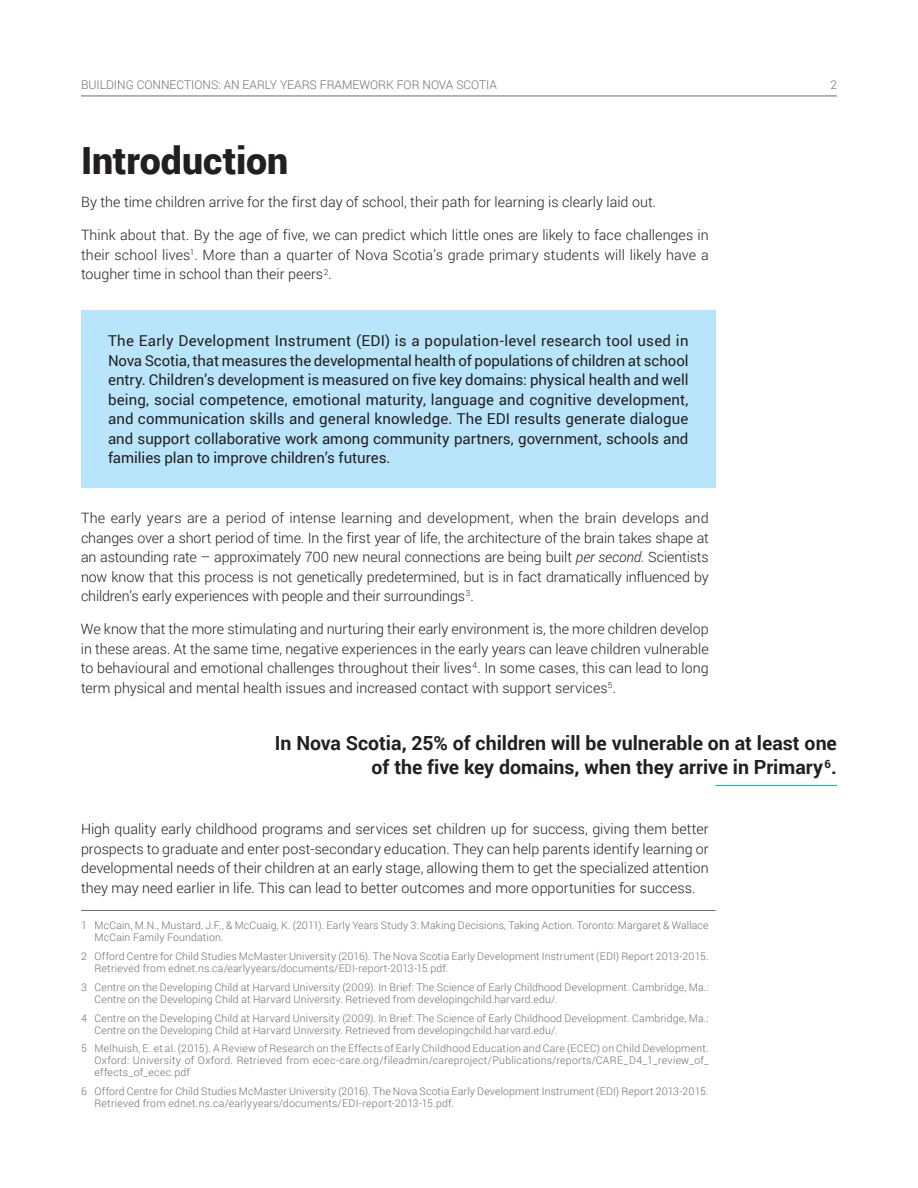
<style>
.page{position:relative;width:918px;height:1188px;background:#fff}
.page>*{position:absolute;margin:0;border:0;box-sizing:border-box;transform-origin:0 0}
.t1{font:900 37.5px "Roboto";color:#231f20}
.t2{font:700 19.5px/24px "Roboto";color:#231f20;text-align:right}
.t3{font:15px/19.5px "Roboto";letter-spacing:-.005em;color:#231f20;text-align:justify}
.t4{font:300 14.25px/19.5px "Roboto";color:#231f20;text-align:justify}
.t5{font:300 12px "Roboto";color:#6c6d70}
.t6{font:300 10.5px/12px "Roboto";letter-spacing:.015em;color:#6c6d70}
.s1{font-style:italic}
</style>
<div class="page">
<hr style="left:81px;top:96px;width:756px;height:1px;background:#6c6d70">
<div style="left:81px;top:310px;width:635px;height:177px;background:#b9e5fa"></div>
<hr style="left:716px;top:785px;width:121px;height:1px;background:#00aeef">
<hr style="left:81px;top:910px;width:635px;height:1px;background:#6c6d70">
<p class="t5" style="left:81px;top:76px;width:418px">BUILDING CONNECTIONS: AN EARLY YEARS FRAMEWORK FOR NOVA SCOTIA</p>
<p class="t5" style="left:830px;top:76px;width:8px">2</p>
<h1 class="t1" style="left:81px;top:134px;width:209px">Introduction</h1>
<p class="t4" style="left:81px;top:192px;width:577px">By the time children arrive for the first day of school, their path for learning is clearly laid out.</p>
<p class="t4" style="left:81px;top:225px;width:629px">Think about that. By the age of five, we can predict which little ones are likely to face challenges in their school lives<sup>1</sup>. More than a quarter of Nova Scotia’s grade primary students will likely have a tougher time in school than their peers<sup>2</sup>.</p>
<p class="t3" style="left:108px;top:330px;width:582px">The Early Development Instrument (EDI) is a population-level research tool used in Nova Scotia, that measures the developmental health of populations of children at school entry. Children’s development is measured on five key domains: physical health and well being, social competence, emotional maturity, language and cognitive development, and communication skills and general knowledge. The EDI results generate dialogue and support collaborative work among community partners, government, schools and families plan to improve children’s futures.</p>
<p class="t4" style="left:81px;top:508px;width:629px">The early years are a period of intense learning and development, when the brain develops and changes over a short period of time. In the first year of life, the architecture of the brain takes shape at an astounding rate – approximately 700 new neural connections are being built <span class="s1">per second</span>. Scientists now know that this process is not genetically predetermined, but is in fact dramatically influenced by children’s early experiences with people and their surroundings<sup>3</sup>.</p>
<p class="t4" style="left:81px;top:619px;width:629px">We know that the more stimulating and nurturing their early environment is, the more children develop in these areas. At the same time, negative experiences in the early years can leave children vulnerable to behavioural and emotional challenges throughout their lives<sup>4</sup>. In some cases, this can lead to long term physical and mental health issues and increased contact with support services<sup>5</sup>.</p>
<h2 class="t2" style="left:275px;top:731px;width:564px">In Nova Scotia, 25% of children will be vulnerable on at least one of the five key domains, when they arrive in Primary<sup>6</sup>.</h2>
<p class="t4" style="left:81px;top:819px;width:629px">High quality early childhood programs and services set children up for success, giving them better prospects to graduate and enter post-secondary education. They can help parents identify learning or developmental needs of their children at an early stage, allowing them to get the specialized attention they may need earlier in life. This can lead to better outcomes and more opportunities for success.</p>
<p class="t6" style="left:95px;top:919px;width:616px;text-indent:-14px">1 McCain, M.N., Mustard, J.F., &amp; McCuaig, K. (2011). Early Years Study 3: Making Decisions, Taking Action. Toronto: Margaret &amp; Wallace<br>McCain Family Foundation.</p>
<p class="t6" style="left:95px;top:950px;width:616px;text-indent:-14px">2 Offord Centre for Child Studies McMaster University (2016). The Nova Scotia Early Development Instrument (EDI) Report 2013-2015.<br>Retrieved from ednet.ns.ca/earlyyears/documents/EDI-report-2013-15.pdf.</p>
<p class="t6" style="left:95px;top:981px;width:616px;text-indent:-14px">3 Centre on the Developing Child at Harvard University (2009). In Brief: The Science of Early Childhood Development. Cambridge, Ma.:<br>Centre on the Developing Child at Harvard University. Retrieved from developingchild.harvard.edu/.</p>
<p class="t6" style="left:95px;top:1011px;width:616px;text-indent:-14px">4 Centre on the Developing Child at Harvard University (2009). In Brief: The Science of Early Childhood Development. Cambridge, Ma.:<br>Centre on the Developing Child at Harvard University. Retrieved from developingchild.harvard.edu/.</p>
<p class="t6" style="left:95px;top:1042px;width:616px;text-align:justify;text-indent:-14px">5 Melhuish, E. et al. (2015). A Review of Research on the Effects of Early Childhood Education and Care (ECEC) on Child Development.<br>Oxford: University of Oxford. Retrieved from ecec-care.org/fileadmin/careproject/Publications/reports/CARE_D4_1_review_of_ effects_of_ecec.pdf</p>
<p class="t6" style="left:95px;top:1085px;width:616px;text-indent:-14px">6 Offord Centre for Child Studies McMaster University (2016). The Nova Scotia Early Development Instrument (EDI) Report 2013-2015.<br>Retrieved from ednet.ns.ca/earlyyears/documents/EDI-report-2013-15.pdf.</p>
</div>
